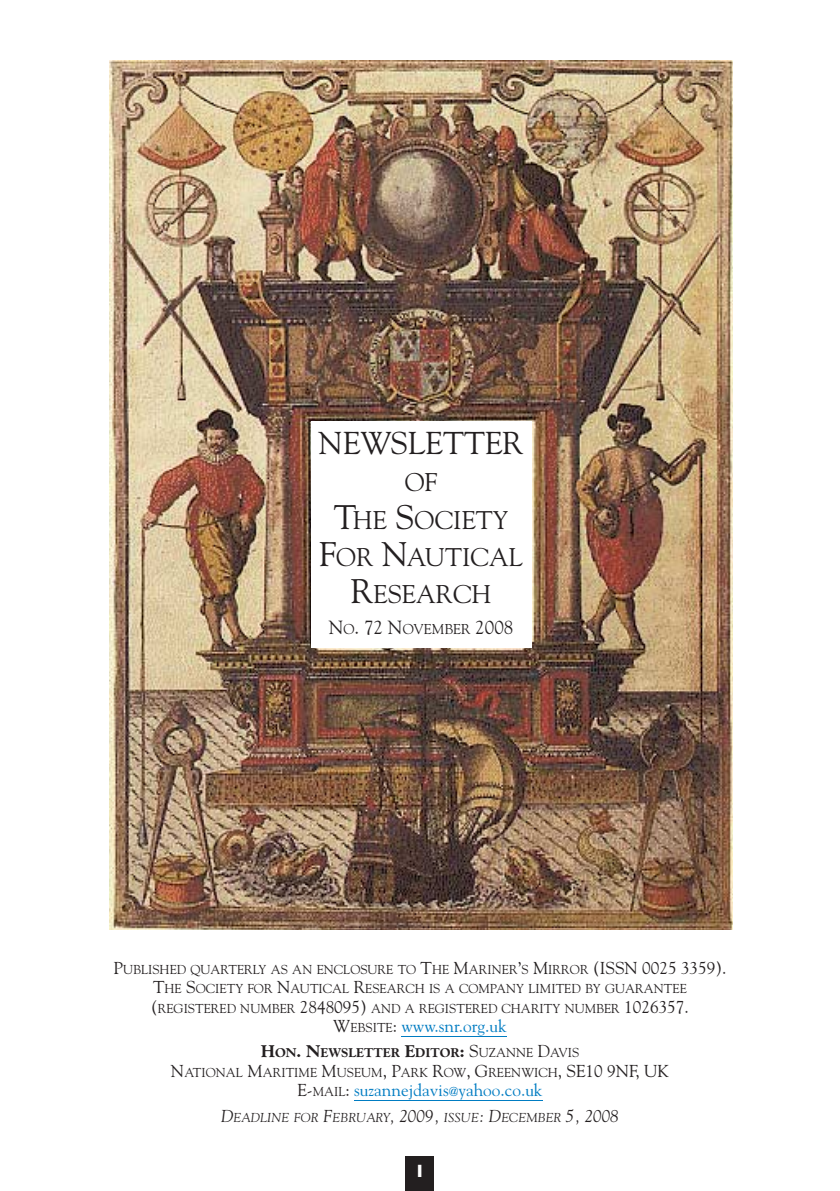
<style>
.page{position:relative;width:840px;height:1191px;background:#fff}
.page>*{position:absolute;margin:0;border:0;box-sizing:border-box;transform-origin:0 0}
.t1{font:31.6px "Goudy";color:#231f20}
.t2{font:25.6px/37.2px "Goudy";color:#231f20;text-align:center}
.t3{font:19px "Goudy";color:#231f20}
.t4{font:18px "Gill Sans Bold TT";color:#fff}
.t5{font:17.2px "Goudy";color:#007cc2}
.t6{font:12.8px/19.6px "Goudy";color:#231f20;text-align:center}
.t7{font:italic 12.8px "Goudy";color:#231f20}
.s1{font-size:34px}
.s2{font-size:14.2px}
.s3{font-size:17.2px}
.s4{color:#231f20}
.s5{font-size:12.8px;color:#231f20}
.s6{font-weight:800;font-size:17.2px}
.s7{font-weight:800}
.s8{font-size:12.8px}
</style>
<div class="page">
<div style="left:405px;top:1157px;width:29px;height:34px;background:#231f20"></div>
<hr style="left:401px;top:1036px;width:105px;height:1px;background:#007cc2">
<hr style="left:354px;top:1100px;width:94px;height:1px;background:#007cc2">
<hr style="left:458px;top:1100px;width:84px;height:1px;background:#007cc2">
<img style="left:110px;top:61px;width:621px;height:868px">
<div style="left:311px;top:421px;width:220px;height:227px;background:#fff"></div>
<h1 class="t1" style="left:318px;top:431px;width:206px">NEWSLETTER</h1>
<h2 class="t2" style="left:319px;top:466px;width:205px">OF<br><span class="s1">T</span>HE <span class="s1">S</span>OCIETY<br><span class="s1">F</span>OR <span class="s1">N</span>AUTICAL<br><span class="s1">R</span>ESEARCH</h2>
<h3 class="t3" style="left:328px;top:620px;width:186px">N<span class="s2">O</span>. 72 N<span class="s2">OVEMBER</span> 2008</h3>
<p class="t6" style="left:113px;top:960px;width:614px"><span class="s3">P</span>UBLISHED QUARTERLY AS AN ENCLOSURE TO <span class="s3">T</span>HE <span class="s3">M</span>ARINER<span class="s3">’</span>S <span class="s3">M</span>IRROR <span class="s3">(ISSN 0025 3359).<br>T</span>HE <span class="s3">S</span>OCIETY FOR <span class="s3">N</span>AUTICAL <span class="s3">R</span>ESEARCH IS A COMPANY LIMITED BY GUARANTEE <span class="s3">(</span>REGISTERED NUMBER <span class="s3">2848095)</span> AND A REGISTERED CHARITY NUMBER <span class="s3">1026357.</span></p>
<h3 class="t5" style="left:333px;top:1019px;width:175px"><span class="s4">W</span><span class="s5">EBSITE</span><span class="s4">:</span> www.snr.org.uk</h3>
<p class="t6" style="left:171px;top:1044px;width:499px"><span class="s6">H</span><span class="s7">ON</span><span class="s6">. N</span><span class="s7">EWSLETTER</span> <span class="s6">E</span><span class="s7">DITOR</span><span class="s6">:</span> <span class="s3">S</span>UZANNE <span class="s3">D</span>AVIS<br><span class="s3">N</span>ATIONAL <span class="s3">M</span>ARITIME <span class="s3">M</span>USEUM<span class="s3">, P</span>ARK <span class="s3">R</span>OW<span class="s3">, G</span>REENWICH<span class="s3">, SE10 9NF, UK</span></p>
<h3 class="t5" style="left:297px;top:1083px;width:246px"><span class="s4">E-</span><span class="s5">MAIL</span><span class="s4">:</span> suzannejdavis<span class="s8">@</span>yahoo.co.uk</h3>
<p class="t7" style="left:221px;top:1112px;width:399px"><span class="s3">D</span>EADLINE FOR <span class="s3">F</span>EBRUARY<span class="s3">, 2009,</span> ISSUE<span class="s3">: D</span>ECEMBER <span class="s3">5, 2008</span></p>
<h3 class="t4" style="left:414px;top:1164px;width:12px">1</h3>
</div>
